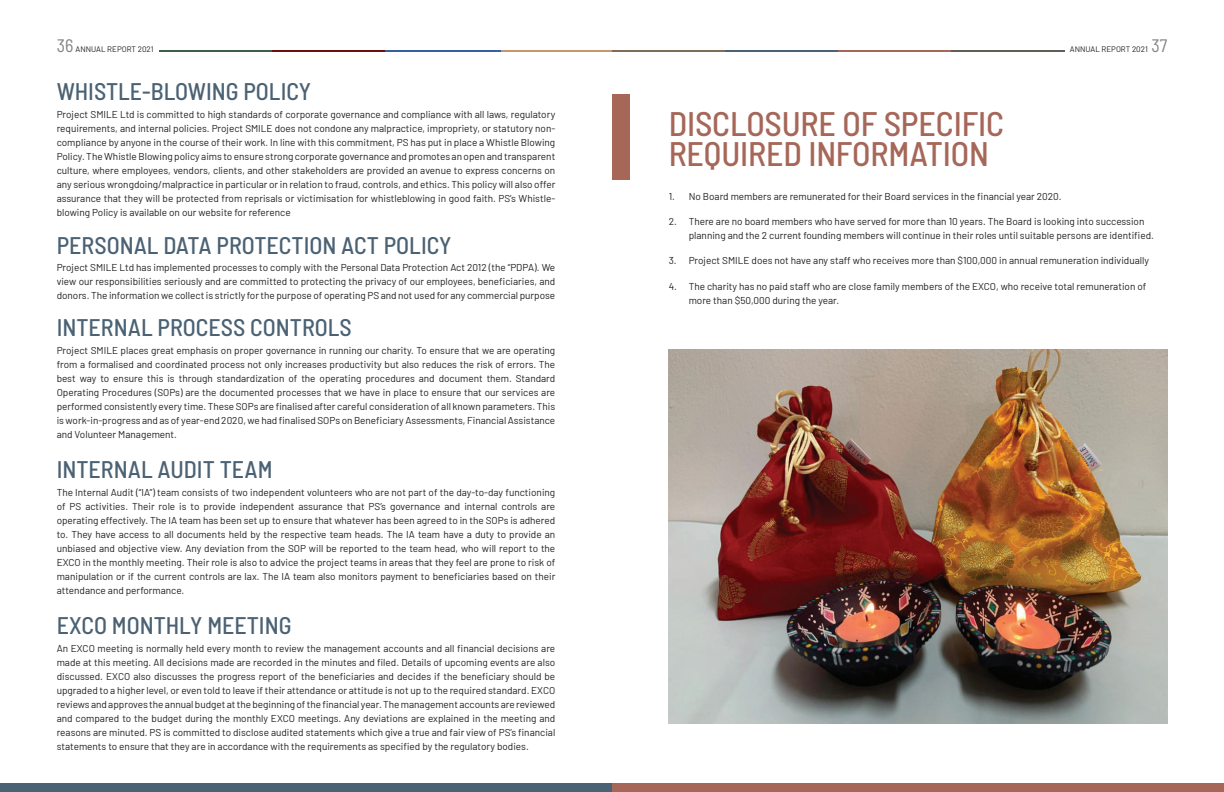
<style>
.page{position:relative;width:1224px;height:792px;background:#fff}
.page>*{position:absolute;margin:0;border:0;box-sizing:border-box;transform-origin:0 0}
.t1{font:500 semi-condensed 34px/30px "Barlow";letter-spacing:-.005em;color:#a66759}
.t2{font:500 semi-condensed 24px "Barlow";color:#4b6274}
.t3{font:semi-condensed 18px "Barlow";color:#808285}
.t4{font:10px/14px "Barlow";color:#231f20;text-align:justify}
.t5{font:8px "Barlow";color:#231f20}
</style>
<div class="page">
<hr style="left:159px;top:50px;width:113px;height:2px;background:#3d604a">
<hr style="left:272px;top:50px;width:114px;height:2px;background:#6a100e">
<hr style="left:501px;top:50px;width:111px;height:2px;background:#c6956b">
<hr style="left:386px;top:50px;width:115px;height:2px;background:#355f9f">
<hr style="left:612px;top:50px;width:113px;height:2px;background:#816b59">
<hr style="left:725px;top:50px;width:113px;height:2px;background:#4b6274">
<hr style="left:838px;top:50px;width:114px;height:2px;background:#a66759">
<hr style="left:952px;top:50px;width:113px;height:2px;background:#615d59">
<div style="left:612px;top:95px;width:17px;height:85px;background:#a66759"></div>
<img style="left:669px;top:350px;width:498px;height:374px">
<div style="left:0;top:783px;width:612px;height:9px;background:#4b6274"></div>
<div style="left:612px;top:783px;width:612px;height:9px;background:#a66759"></div>
<h3 class="t3" style="left:57px;top:34px;width:18px">36</h3>
<p class="t5" style="left:76px;top:43px;width:79px">ANNUAL REPORT 2021</p>
<p class="t5" style="left:1070px;top:43px;width:79px">ANNUAL REPORT 2021</p>
<h3 class="t3" style="left:1151px;top:34px;width:17px">37</h3>
<h2 class="t2" style="left:57px;top:77px;width:256px">WHISTLE-BLOWING POLICY</h2>
<p class="t4" style="left:57px;top:107px;width:500px">Project SMILE Ltd is committed to high standards of corporate governance and compliance with all laws, regulatory requirements, and internal policies. Project SMILE does not condone any malpractice, impropriety, or statutory non&shy;compliance by anyone in the course of their work. In line with this commitment, PS has put in place a Whistle Blowing Policy. The Whistle Blowing policy aims to ensure strong corporate governance and promotes an open and transparent culture, where employees, vendors, clients, and other stakeholders are provided an avenue to express concerns on any serious wrongdoing/malpractice in particular or in relation to fraud, controls, and ethics. This policy will also offer assurance that they will be protected from reprisals or victimisation for whistleblowing in good faith. PS’s Whistle&shy;blowing Policy is available on our website for reference</p>
<h2 class="t2" style="left:57px;top:230px;width:396px">PERSONAL DATA PROTECTION ACT POLICY</h2>
<p class="t4" style="left:57px;top:260px;width:500px">Project SMILE Ltd has implemented processes to comply with the Personal Data Protection Act 2012 (the “PDPA). We view our responsibilities seriously and are committed to protecting the privacy of our employees, beneficiaries, and donors. The information we collect is strictly for the purpose of operating PS and not used for any commercial purpose</p>
<h2 class="t2" style="left:57px;top:313px;width:297px">INTERNAL PROCESS CONTROLS</h2>
<p class="t4" style="left:57px;top:343px;width:500px">Project SMILE places great emphasis on proper governance in running our charity. To ensure that we are operating from a formalised and coordinated process not only increases productivity but also reduces the risk of errors. The best way to ensure this is through standardization of the operating procedures and document them. Standard Operating Procedures (SOPs) are the documented processes that we have in place to ensure that our services are performed consistently every time. These SOPs are finalised after careful consideration of all known parameters. This is work-in-progress and as of year-end 2020, we had finalised SOPs on Beneficiary Assessments, Financial Assistance and Volunteer Management.</p>
<h2 class="t2" style="left:57px;top:455px;width:217px">INTERNAL AUDIT TEAM</h2>
<p class="t4" style="left:57px;top:485px;width:500px">The Internal Audit (“IA”) team consists of two independent volunteers who are not part of the day-to-day functioning of PS activities. Their role is to provide independent assurance that PS’s governance and internal controls are operating effectively. The IA team has been set up to ensure that whatever has been agreed to in the SOPs is adhered to. They have access to all documents held by the respective team heads. The IA team have a duty to provide an unbiased and objective view. Any deviation from the SOP will be reported to the team head, who will report to the EXCO in the monthly meeting. Their role is also to advice the project teams in areas that they feel are prone to risk of manipulation or if the current controls are lax. The IA team also monitors payment to beneficiaries based on their attendance and performance.</p>
<h2 class="t2" style="left:57px;top:611px;width:236px">EXCO MONTHLY MEETING</h2>
<p class="t4" style="left:57px;top:641px;width:500px">An EXCO meeting is normally held every month to review the management accounts and all financial decisions are made at this meeting. All decisions made are recorded in the minutes and filed. Details of upcoming events are also discussed. EXCO also discusses the progress report of the beneficiaries and decides if the beneficiary should be upgraded to a higher level, or even told to leave if their attendance or attitude is not up to the required standard. EXCO reviews and approves the annual budget at the beginning of the financial year. The management accounts are reviewed and compared to the budget during the monthly EXCO meetings. Any deviations are explained in the meeting and reasons are minuted. PS is committed to disclose audited statements which give a true and fair view of PS’s financial statements to ensure that they are in accordance with the requirements as specified by the regulatory bodies.</p>
<h1 class="t1" style="left:669px;top:108px;width:337px">DISCLOSURE OF SPECIFIC<br>REQUIRED INFORMATION</h1>
<p class="t4" style="left:669px;top:188px;width:394px">1. No Board members are remunerated for their Board services in the financial year 2020.</p>
<p class="t4" style="left:689px;top:214px;width:467px;text-indent:-20px">2. There are no board members who have served for more than 10 years. The Board is looking into succession planning and the 2 current founding members will continue in their roles until suitable persons are identified.</p>
<p class="t4" style="left:669px;top:253px;width:482px">3. Project SMILE does not have any staff who receives more than $100,000 in annual remuneration individually</p>
<p class="t4" style="left:689px;top:278px;width:459px;text-indent:-20px">4. The charity has no paid staff who are close family members of the EXCO, who receive total remuneration of more than $50,000 during the year.</p>
</div>
